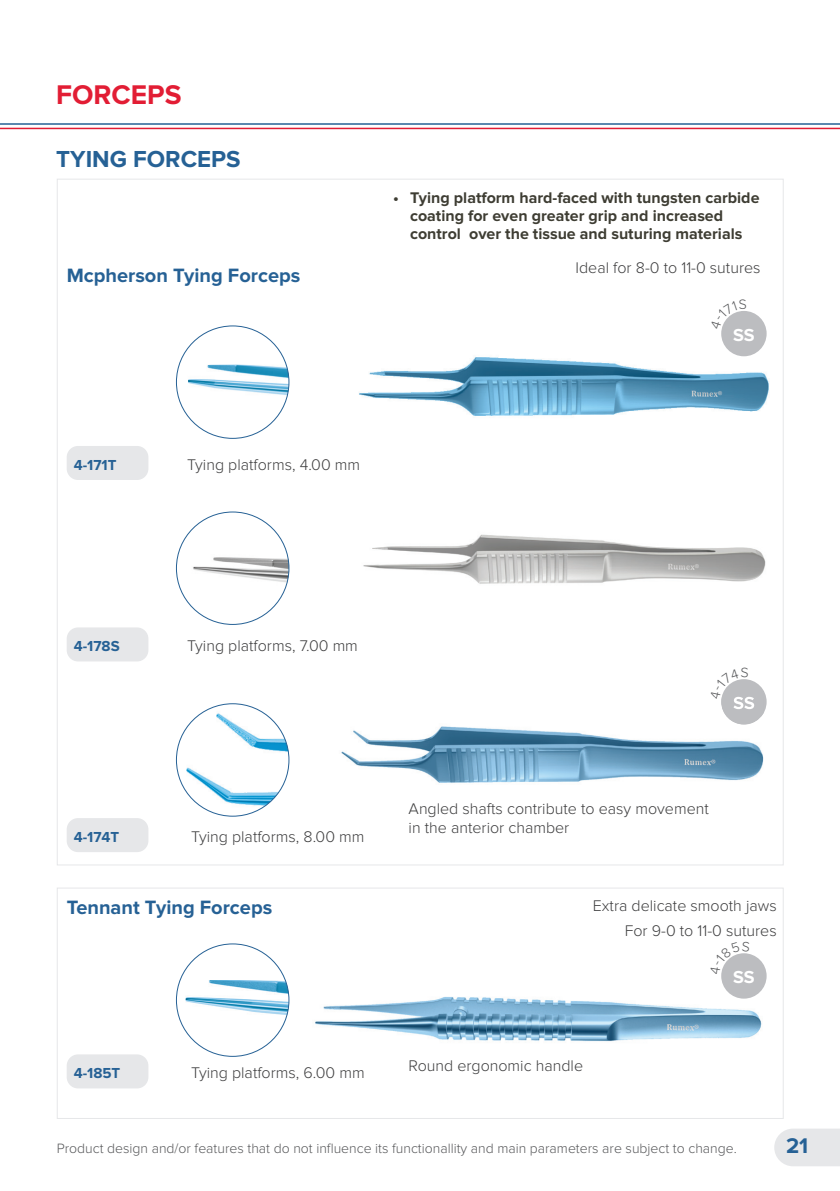
<style>
.page{position:relative;width:840px;height:1191px;background:#fff}
.page>*{position:absolute;margin:0;border:0;box-sizing:border-box;transform-origin:0 0}
.t1{font:700 28px "Proxima Nova";color:#e21d34}
.t2{font:700 24px "Proxima Nova";color:#266195}
.t3{font:700 22px "Proxima Nova";color:#266195}
.t4{font:700 20px "Proxima Nova";color:#266195}
.t5{font:700 18px "Proxima Nova";color:#fff}
.t6{font:300 16px/24.8px "Proxima Nova";color:#3e3e3f;text-align:right}
.t7{font:700 16px/18px "Proxima Nova";color:#3e3d33}
.t8{font:700 15px "Proxima Nova";color:#266195}
.t9{font:300 14px "Proxima Nova";color:#57585a}
</style>
<div class="page">
<div style="left:774px;top:1129px;width:65px;height:37px;background:#e6e7e9"></div>
<hr style="left:0;top:128px;width:839px;height:1px;background:#e21d34">
<hr style="left:0;top:123px;width:839px;height:2px;background:#266195">
<img style="left:359px;top:349px;width:409px;height:67px">
<img style="left:188px;top:364px;width:101px;height:33px">
<img style="left:176px;top:513px;width:112px;height:100px">
<img style="left:186px;top:703px;width:46px;height:112px">
<img style="left:363px;top:534px;width:403px;height:50px">
<img style="left:185px;top:980px;width:104px;height:41px">
<img style="left:315px;top:986px;width:449px;height:56px">
<div style="left:67px;top:446px;width:81px;height:34px;background:#e6e7e9;border-radius:11px"></div>
<div style="left:720px;top:311px;width:46px;height:45px;background:#bcbdc0;border-radius:50%"></div>
<div style="left:67px;top:627px;width:81px;height:34px;background:#e6e7e9;border-radius:11px"></div>
<div style="left:57px;top:887px;width:726px;height:232px;border:1px solid #e6e7e9"></div>
<div style="left:67px;top:1054px;width:81px;height:34px;background:#e6e7e9;border-radius:11px"></div>
<div style="left:720px;top:953px;width:46px;height:45px;background:#bcbdc0;border-radius:50%"></div>
<div style="left:67px;top:818px;width:81px;height:34px;background:#e6e7e9;border-radius:11px"></div>
<div style="left:720px;top:679px;width:46px;height:45px;background:#bcbdc0;border-radius:50%"></div>
<img style="left:341px;top:724px;width:422px;height:59px">
<img style="left:720px;top:698px;width:43px;height:26px">
<img style="left:733px;top:697px;width:20px;height:12px">
<svg style="left:721px;top:311px;width:20px;height:18px"></svg>
<svg style="left:720px;top:953px;width:29px;height:21px"></svg>
<svg style="left:714px;top:679px;width:33px;height:20px"></svg>
<h1 class="t1" style="left:56px;top:79px;width:127px">FORCEPS</h1>
<h2 class="t2" style="left:56px;top:145px;width:186px">TYING FORCEPS</h2>
<p class="t4" style="left:67px;top:263px;width:235px">Mcpherson Tying Forceps</p>
<p class="t7" style="left:410px;top:189px;width:351px;text-indent:-17px">• Tying platform hard-faced with tungsten carbide coating for even greater grip and increased control over the tissue and suturing materials</p>
<p class="t6" style="left:575px;top:255px;width:186px">Ideal for 8-0 to 11-0 sutures</p>
<p class="t5" style="left:732px;top:324px;width:23px">SS</p>
<p class="t8" style="left:74px;top:456px;width:44px">4-171T</p>
<p class="t6" style="left:187px;top:452px;width:174px">Tying platforms, 4.00 mm</p>
<p class="t8" style="left:74px;top:637px;width:47px">4-178S</p>
<p class="t6" style="left:187px;top:633px;width:172px">Tying platforms, 7.00 mm</p>
<p class="t8" style="left:74px;top:828px;width:47px">4-174T</p>
<p class="t6" style="left:191px;top:824px;width:175px">Tying platforms, 8.00 mm</p>
<p class="t6" style="left:408px;top:799px;width:301px;line-height:19.2px;text-align:left">Angled shafts contribute to easy movement in the anterior chamber</p>
<p class="t4" style="left:67px;top:896px;width:207px">Tennant Tying Forceps</p>
<p class="t6" style="left:592px;top:893px;width:185px">Extra delicate smooth jaws<br>For 9-0 to 11-0 sutures</p>
<p class="t8" style="left:74px;top:1064px;width:48px">4-185T</p>
<p class="t6" style="left:191px;top:1060px;width:175px">Tying platforms, 6.00 mm</p>
<p class="t6" style="left:408px;top:1053px;width:176px">Round ergonomic handle</p>
<p class="t5" style="left:732px;top:966px;width:23px">SS</p>
<p class="t9" style="left:57px;top:1140px;width:681px">Product design and/or features that do not influence its functionallity and main parameters are subject to change.</p>
<h3 class="t3" style="left:785px;top:1133px;width:24px">21</h3>
</div>
